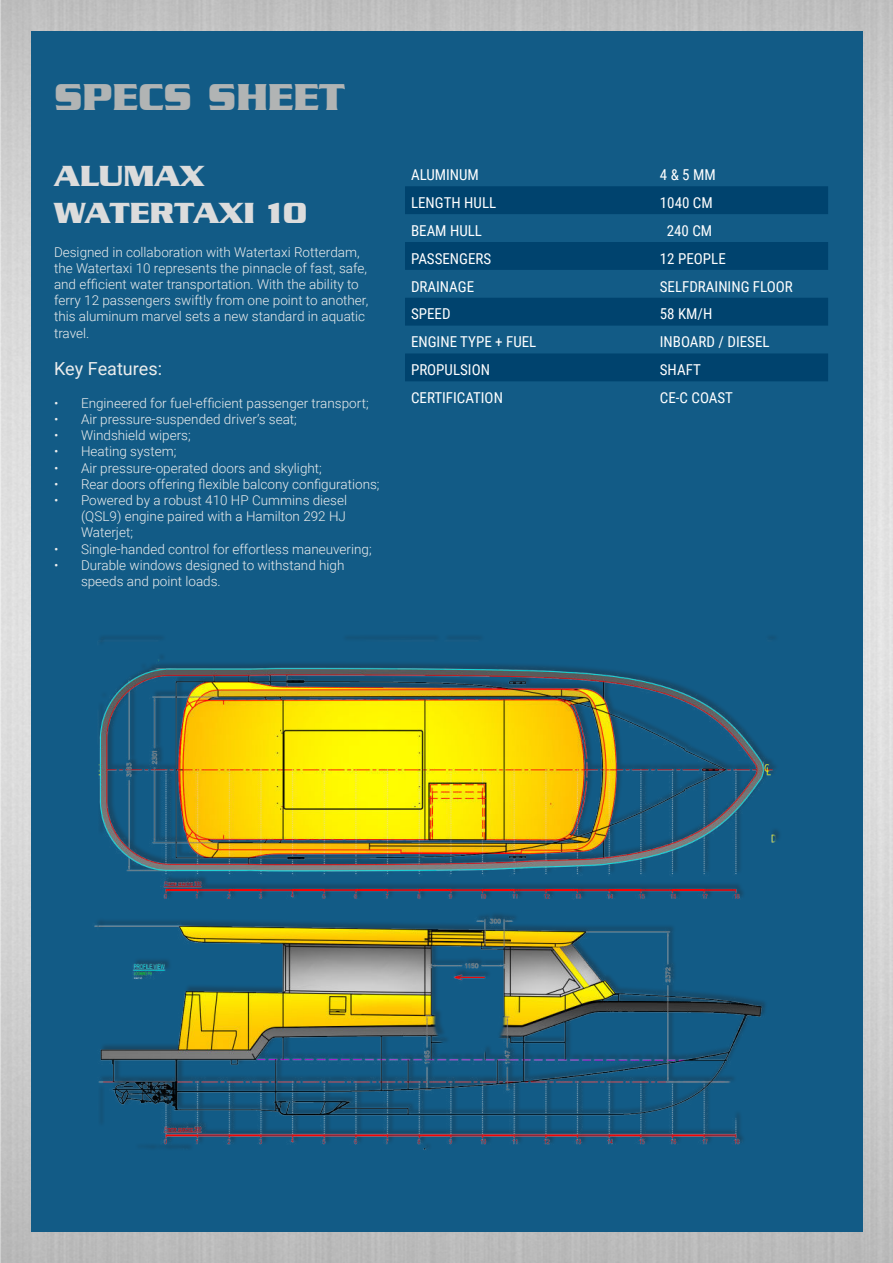
<style>
.page{position:relative;width:893px;height:1263px;background:#fff}
.page>*{position:absolute;margin:0;border:0;box-sizing:border-box;transform-origin:0 0}
.t1{font:700 40.5px "Serpentine";color:#b1b4b4}
.t2{font:700 31.5px/37.8px "Serpentine";color:#dcdcdc}
.t3{font:18px "Roboto";color:#ebeded}
.t4{font:15px "Roboto Condensed";color:#fff}
.t5{font:300 13.5px/16.2px "Roboto";color:#ebeded}
</style>
<div class="page">
<img style="left:0;top:0;width:893px;height:1263px">
<div style="left:31px;top:31px;width:832px;height:1200px;background:#125b86"></div>
<div style="left:405px;top:186px;width:423px;height:28px;background:#00436e"></div>
<svg style="left:405px;top:242px;width:423px;height:139px;fill:#00436e"></svg>
<img style="left:94px;top:639px;width:685px;height:511px">
<h1 class="t1" style="left:54px;top:72px;width:293px">SPECS SHEET</h1>
<h2 class="t2" style="left:54px;top:156px;width:255px">ALUMAX<br>WATERTAXI 10</h2>
<p class="t4" style="left:411px;top:166px;width:69px">ALUMINUM</p>
<p class="t4" style="left:660px;top:166px;width:57px">4 &amp; 5 MM</p>
<p class="t4" style="left:411px;top:194px;width:87px">LENGTH HULL</p>
<p class="t4" style="left:660px;top:194px;width:54px">1040 CM</p>
<p class="t4" style="left:411px;top:222px;width:73px">BEAM HULL</p>
<p class="t4" style="left:667px;top:222px;width:47px">240 CM</p>
<p class="t4" style="left:411px;top:250px;width:82px">PASSENGERS</p>
<p class="t4" style="left:660px;top:250px;width:67px">12 PEOPLE</p>
<p class="t4" style="left:411px;top:278px;width:65px">DRAINAGE</p>
<p class="t4" style="left:660px;top:278px;width:134px">SELFDRAINING FLOOR</p>
<p class="t4" style="left:411px;top:305px;width:41px">SPEED</p>
<p class="t4" style="left:660px;top:305px;width:54px">58 KM/H</p>
<p class="t4" style="left:411px;top:333px;width:127px">ENGINE TYPE + FUEL</p>
<p class="t4" style="left:660px;top:333px;width:111px">INBOARD / DIESEL</p>
<p class="t4" style="left:411px;top:361px;width:80px">PROPULSION</p>
<p class="t4" style="left:660px;top:361px;width:43px">SHAFT</p>
<p class="t4" style="left:411px;top:389px;width:93px">CERTIFICATION</p>
<p class="t4" style="left:660px;top:389px;width:75px">CE-C COAST</p>
<p class="t5" style="left:54px;top:245px;width:316px">Designed in collaboration with Watertaxi Rotterdam, the Watertaxi 10 represents the pinnacle of fast, safe, and efficient water transportation. With the ability to ferry 12 passengers swiftly from one point to another, this aluminum marvel sets a new standard in aquatic travel.</p>
<h3 class="t3" style="left:54px;top:363px;width:110px">Key Features:</h3>
<p class="t5" style="left:54px;top:396px;width:316px">• Engineered for fuel-efficient passenger transport;</p>
<p class="t5" style="left:54px;top:412px;width:244px">• Air pressure-suspended driver’s seat;</p>
<p class="t5" style="left:54px;top:428px;width:138px">• Windshield wipers;</p>
<p class="t5" style="left:54px;top:444px;width:124px">• Heating system;</p>
<p class="t5" style="left:54px;top:461px;width:269px">• Air pressure-operated doors and skylight;</p>
<p class="t5" style="left:54px;top:477px;width:327px">• Rear doors offering flexible balcony configurations;</p>
<p class="t5" style="left:81px;top:493px;width:268px;text-align:justify;text-indent:-27px">• Powered by a robust 410 HP Cummins diesel (QSL9) engine paired with a Hamilton 292 HJ Waterjet;</p>
<p class="t5" style="left:54px;top:542px;width:319px">• Single-handed control for effortless maneuvering;</p>
<p class="t5" style="left:81px;top:558px;width:265px;text-indent:-27px">• Durable windows designed to withstand high speeds and point loads.</p>
</div>
